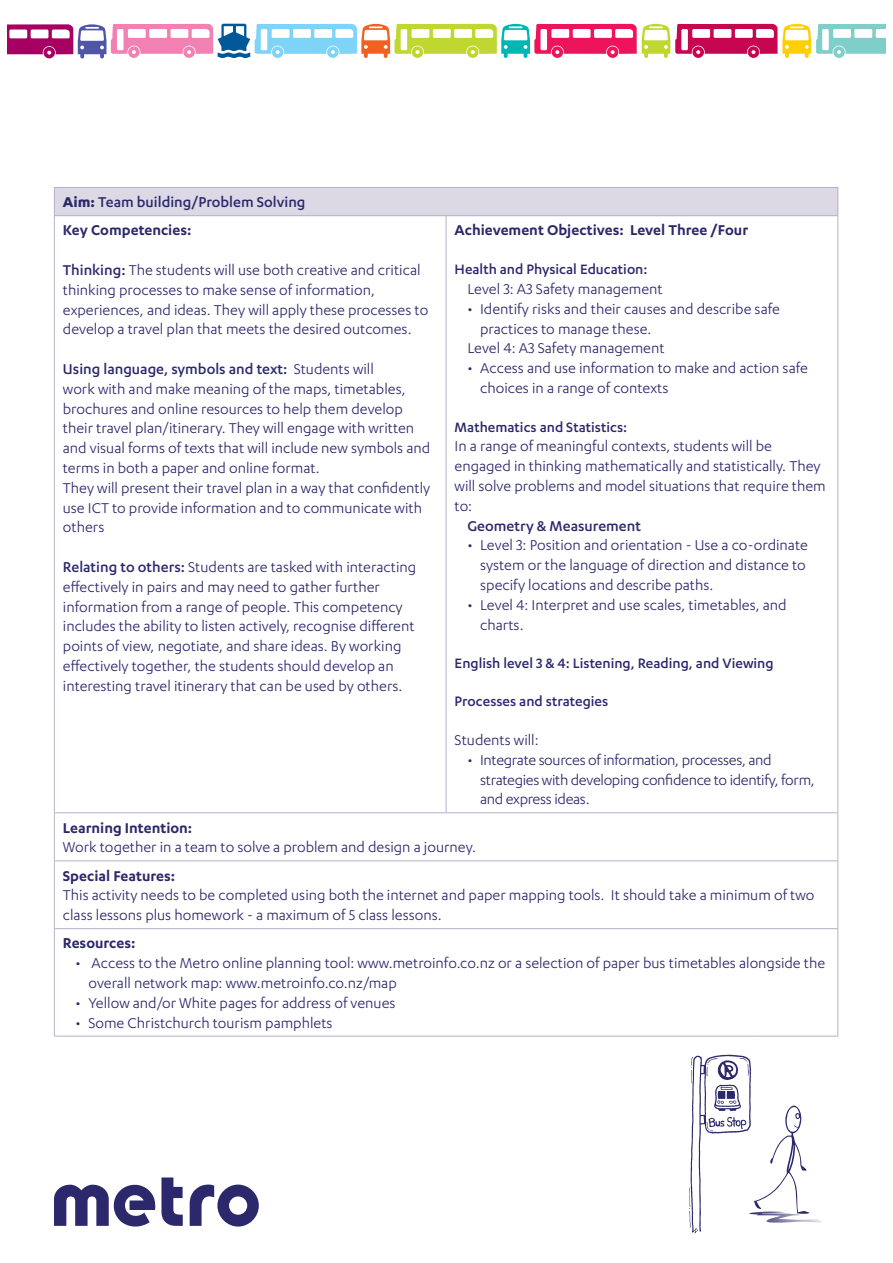
<style>
.page{position:relative;width:893px;height:1263px;background:#fff}
.page>*{position:absolute;margin:0;border:0;box-sizing:border-box;transform-origin:0 0}
.t1{font:16.5px/19.8px "Karbon";color:#2b286c}
.t2{font:16.5px/19.8px "Karbon";letter-spacing:-.02em;color:#2b286c}
.t3{font:600 16.5px "Karbon";color:#2b286c}
.t4{font:500 16.5px/28.2px "Karbon";color:#2b286c}
.t5{font:500 15.75px "Karbon";color:#2b286c}
.s1{font-weight:700}
.s2{font-weight:600}
.s3{font-weight:500}
</style>
<div class="page">
<svg style="left:54px;top:1177px;width:205px;height:50px"></svg>
<svg style="left:8px;top:24px;width:877px;height:34px"></svg>
<div style="left:54px;top:187px;width:784px;height:29px;background:#dcd9e4"></div>
<hr style="left:54px;top:187px;width:392px;height:1px;background:#b5b0c8">
<svg style="left:54px;top:188px;width:1px;height:27px"></svg>
<hr style="left:446px;top:187px;width:392px;height:1px;background:#b5b0c8">
<svg style="left:837px;top:188px;width:1px;height:27px"></svg>
<hr style="left:54px;top:215px;width:392px;height:1px;background:#b5b0c8">
<hr style="left:54px;top:216px;width:1px;height:596px;background:#b5b0c8">
<hr style="left:446px;top:215px;width:392px;height:1px;background:#b5b0c8">
<hr style="left:446px;top:216px;width:1px;height:596px;background:#b5b0c8">
<hr style="left:837px;top:216px;width:1px;height:596px;background:#b5b0c8">
<hr style="left:54px;top:812px;width:392px;height:1px;background:#b5b0c8">
<hr style="left:54px;top:813px;width:1px;height:47px;background:#b5b0c8">
<hr style="left:446px;top:812px;width:392px;height:1px;background:#b5b0c8">
<hr style="left:837px;top:813px;width:1px;height:47px;background:#b5b0c8">
<hr style="left:54px;top:860px;width:392px;height:1px;background:#b5b0c8">
<hr style="left:54px;top:861px;width:1px;height:67px;background:#b5b0c8">
<hr style="left:446px;top:860px;width:392px;height:1px;background:#b5b0c8">
<hr style="left:837px;top:861px;width:1px;height:67px;background:#b5b0c8">
<hr style="left:54px;top:928px;width:392px;height:1px;background:#b5b0c8">
<hr style="left:54px;top:929px;width:1px;height:107px;background:#b5b0c8">
<hr style="left:446px;top:928px;width:392px;height:1px;background:#b5b0c8">
<hr style="left:837px;top:929px;width:1px;height:107px;background:#b5b0c8">
<hr style="left:54px;top:1036px;width:392px;height:1px;background:#b5b0c8">
<hr style="left:446px;top:1036px;width:392px;height:1px;background:#b5b0c8">
<svg style="left:689px;top:1054px;width:133px;height:179px"></svg>
<p class="t4" style="left:63px;top:188px;width:244px"><span class="s1">Aim:</span> Team building/Problem Solving<br><span class="s2">Key Competencies:</span></p>
<p class="t1" style="left:63px;top:260px;width:367px"><span class="s3">Thinking:</span> The students will use both creative and critical thinking processes to make sense of information, experiences, and ideas. They will apply these processes to develop a travel plan that meets the desired outcomes.</p>
<p class="t1" style="left:63px;top:359px;width:369px"><span class="s3">Using language, symbols and text:</span> Students will<br>work with and make meaning of the maps, timetables, brochures and online resources to help them develop their travel plan/itinerary. They will engage with written and visual forms of texts that will include new symbols and terms in both a paper and online format.<br>They will present their travel plan in a way that confidently use ICT to provide information and to communicate with others</p>
<p class="t1" style="left:63px;top:557px;width:355px"><span class="s3">Relating to others:</span> Students are tasked with interacting effectively in pairs and may need to gather further information from a range of people. This competency includes the ability to listen actively, recognise different points of view, negotiate, and share ideas. By working effectively together, the students should develop an interesting travel itinerary that can be used by others.</p>
<p class="t3" style="left:455px;top:221px;width:295px">Achievement Objectives: Level Three /Four</p>
<p class="t5" style="left:455px;top:261px;width:194px">Health and Physical Education:</p>
<p class="t1" style="left:467px;top:279px;width:197px">Level 3: A3 Safety management</p>
<p class="t1" style="left:467px;top:298px;width:314px">• Identify risks and their causes and describe safe</p>
<p class="t1" style="left:480px;top:318px;width:173px">practices to manage these.</p>
<p class="t1" style="left:467px;top:338px;width:199px">Level 4: A3 Safety management</p>
<p class="t1" style="left:480px;top:358px;width:329px;text-indent:-13px">• Access and use information to make and action safe choices in a range of contexts</p>
<p class="t5" style="left:455px;top:418px;width:174px">Mathematics and Statistics:</p>
<p class="t1" style="left:455px;top:436px;width:373px">In a range of meaningful contexts, students will be engaged in thinking mathematically and statistically. They will solve problems and model situations that require them to:</p>
<p class="t4" style="left:467px;top:511px;width:175px">Geometry &amp; Measurement</p>
<p class="t1" style="left:480px;top:535px;width:329px;text-indent:-13px">• Level 3: Position and orientation - Use a co-ordinate system or the language of direction and distance to specify locations and describe paths.</p>
<p class="t1" style="left:480px;top:594px;width:308px;text-indent:-13px">• Level 4: Interpret and use scales, timetables, and charts.</p>
<p class="t5" style="left:455px;top:655px;width:320px">English level 3 &amp; 4: Listening, Reading, and Viewing</p>
<p class="t5" style="left:455px;top:693px;width:155px">Processes and strategies</p>
<p class="t1" style="left:455px;top:729px;width:86px">Students will:</p>
<p class="t2" style="left:480px;top:749px;width:336px;text-indent:-13px">• Integrate sources of information, processes, and strategies with developing confidence to identify, form, and express ideas.</p>
<p class="t3" style="left:63px;top:818px;width:131px">Learning Intention:</p>
<p class="t1" style="left:63px;top:837px;width:415px">Work together in a team to solve a problem and design a journey.</p>
<p class="t3" style="left:63px;top:866px;width:114px">Special Features:</p>
<p class="t1" style="left:63px;top:885px;width:753px">This activity needs to be completed using both the internet and paper mapping tools. It should take a minimum of two class lessons plus homework - a maximum of 5 class lessons.</p>
<p class="t3" style="left:63px;top:934px;width:74px">Resources:</p>
<p class="t1" style="left:88px;top:953px;width:738px;text-indent:-13px">• Access to the Metro online planning tool: www.metroinfo.co.nz or a selection of paper bus timetables alongside the overall network map: www.metroinfo.co.nz/map</p>
<p class="t1" style="left:76px;top:992px;width:321px">• Yellow and/or White pages for address of venues</p>
<p class="t1" style="left:76px;top:1012px;width:258px">• Some Christchurch tourism pamphlets</p>
</div>
